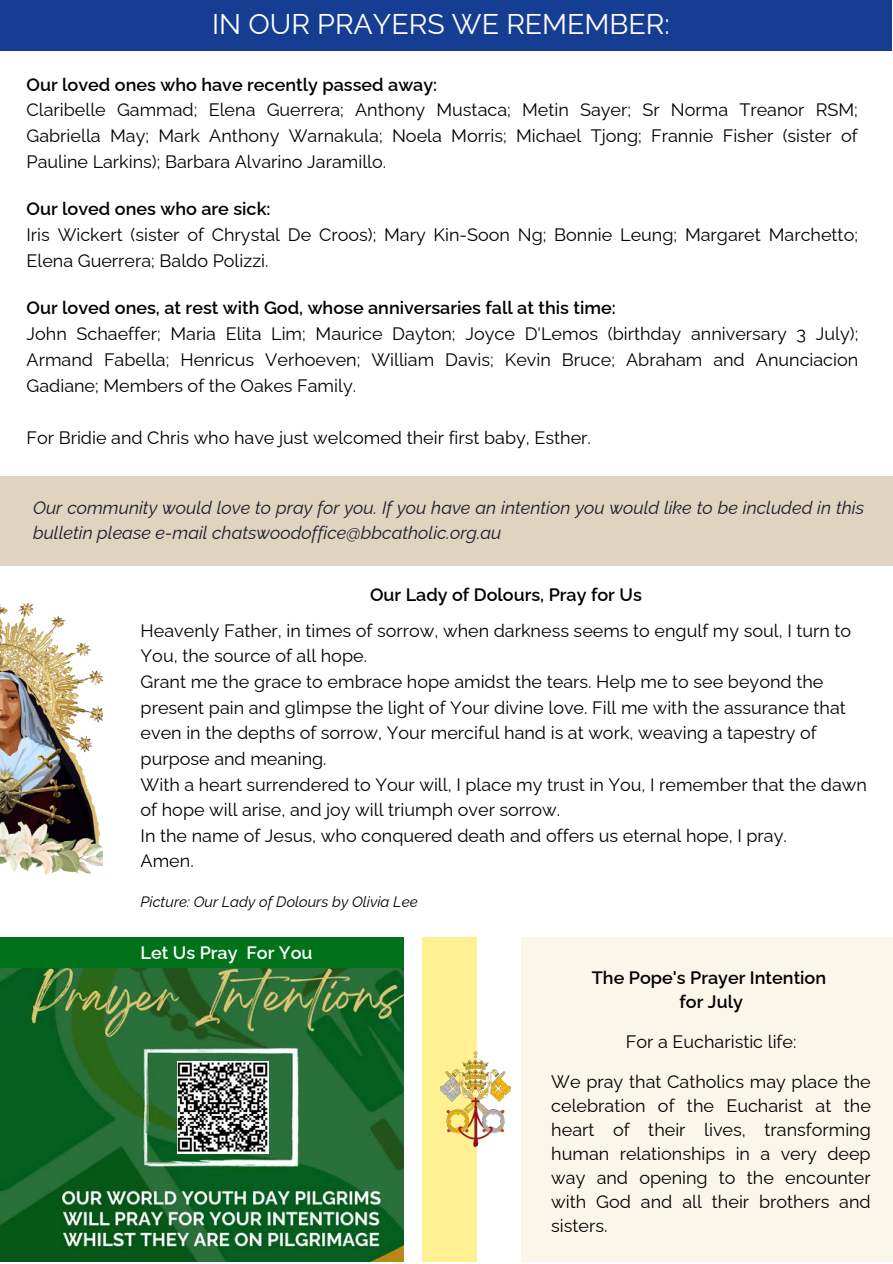
<style>
.page{position:relative;width:893px;height:1264px;background:#fff}
.page>*{position:absolute;margin:0;border:0;box-sizing:border-box;transform-origin:0 0}
.t1{font:28.5px "Raleway";color:#fff}
.t2{font:18px/24px "Raleway";color:#000}
.t3{font:600 18px "Raleway";color:#000}
.t4{font:italic 18px/24.8px "Raleway";color:#1b1b2b}
.t5{font:600 18px "Raleway";color:#fff}
.t6{font:italic 15px "Raleway";color:#000}
</style>
<div class="page">
<div style="left:0;top:0;width:892px;height:51px;background:#153e93"></div>
<div style="left:0;top:476px;width:892px;height:90px;background:#e0d3c0"></div>
<img style="left:0;top:603px;width:102px;height:272px">
<div style="left:521px;top:937px;width:371px;height:324px;background:#faf6ea"></div>
<div style="left:422px;top:937px;width:54px;height:324px;background:#fff192"></div>
<img style="left:440px;top:990px;width:71px;height:217px">
<img style="left:0;top:942px;width:404px;height:319px">
<div style="left:0;top:937px;width:403px;height:30px;background:#007219"></div>
<img style="left:177px;top:1061px;width:91px;height:92px">
<p class="t1" style="left:212px;top:7px;width:459px">IN OUR PRAYERS WE REMEMBER:</p>
<p class="t3" style="left:27px;top:74px;width:412px">Our loved ones who have recently passed away:</p>
<p class="t2" style="left:27px;top:97px;width:832px;line-height:25.8px;text-align:justify">Claribelle Gammad; Elena Guerrera; Anthony Mustaca; Metin Sayer; Sr Norma Treanor RSM; Gabriella May; Mark Anthony Warnakula; Noela Morris; Michael Tjong; Frannie Fisher (sister of Pauline Larkins); Barbara Alvarino Jaramillo.</p>
<p class="t3" style="left:27px;top:198px;width:245px">Our loved ones who are sick:</p>
<p class="t2" style="left:27px;top:222px;width:833px;line-height:25.8px">Iris Wickert (sister of Chrystal De Croos); Mary Kin-Soon Ng; Bonnie Leung; Margaret Marchetto;<br>Elena Guerrera; Baldo Polizzi.</p>
<p class="t3" style="left:27px;top:297px;width:590px">Our loved ones, at rest with God, whose anniversaries fall at this time:</p>
<p class="t2" style="left:27px;top:321px;width:833px;line-height:25.8px;text-align:justify">John Schaeffer; Maria Elita Lim; Maurice Dayton; Joyce D'Lemos (birthday anniversary 3 July); Armand Fabella; Henricus Verhoeven; William Davis; Kevin Bruce; Abraham and Anunciacion Gadiane; Members of the Oakes Family.</p>
<p class="t2" style="left:27px;top:425px;width:566px">For Bridie and Chris who have just welcomed their first baby, Esther.</p>
<p class="t4" style="left:33px;top:495px;width:832px">Our community would love to pray for you. If you have an intention you would like to be included in this bulletin please e-mail chatswoodoffice@bbcatholic.org.au</p>
<p class="t3" style="left:370px;top:583px;width:273px">Our Lady of Dolours, Pray for Us</p>
<p class="t2" style="left:141px;top:617px;width:712px;line-height:25.7px">Heavenly Father, in times of sorrow, when darkness seems to engulf my soul, I turn to<br>You, the source of all hope.</p>
<p class="t2" style="left:141px;top:669px;width:706px;line-height:25.7px">Grant me the grace to embrace hope amidst the tears. Help me to see beyond the present pain and glimpse the light of Your divine love. Fill me with the assurance that even in the depths of sorrow, Your merciful hand is at work, weaving a tapestry of purpose and meaning.</p>
<p class="t2" style="left:141px;top:771px;width:727px;line-height:25.7px">With a heart surrendered to Your will, I place my trust in You, I remember that the dawn of hope will arise, and joy will triumph over sorrow.</p>
<p class="t2" style="left:141px;top:823px;width:647px">In the name of Jesus, who conquered death and offers us eternal hope, I pray.</p>
<p class="t2" style="left:141px;top:849px;width:55px">Amen.</p>
<p class="t6" style="left:141px;top:892px;width:278px">Picture: Our Lady of Dolours by Olivia Lee</p>
<p class="t5" style="left:141px;top:941px;width:173px">Let Us Pray For You</p>
<p class="t3" style="left:591px;top:966px;width:236px">The Pope's Prayer Intention</p>
<p class="t3" style="left:679px;top:990px;width:65px">for July</p>
<p class="t2" style="left:626px;top:1029px;width:172px">For a Eucharistic life:</p>
<p class="t2" style="left:551px;top:1069px;width:321px;text-align:justify">We pray that Catholics may place the celebration of the Eucharist at the heart of their lives, transforming human relationships in a very deep way and opening to the encounter with God and all their brothers and sisters.</p>
</div>
